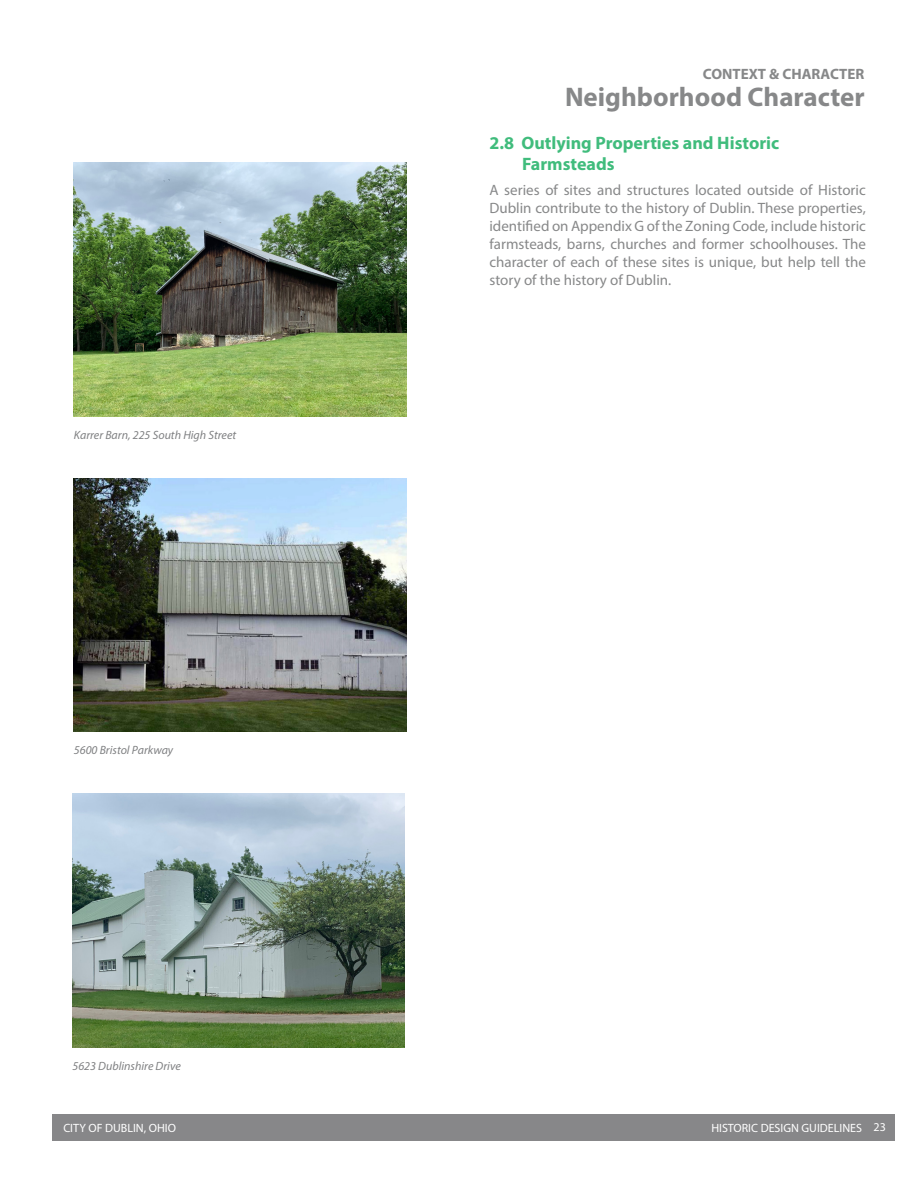
<style>
.page{position:relative;width:918px;height:1188px;background:#fff}
.page>*{position:absolute;margin:0;border:0;box-sizing:border-box;transform-origin:0 0}
.Header_Chapter_Topic{font:700 27px "Myriad Pro";color:#878889}
.Body_Text_Heading{font:700 18px/21.6px "Myriad Pro";color:#40bc7c}
.Standard_Body_Text{font:15px/18px "Myriad Pro";color:#878889;text-align:justify}
.Header_Chapter{font:700 15px "Myriad Pro";color:#878889}
.Photo_Graphic_Captions{font:italic 12px "Myriad Pro";color:#808183}
.t1{font:12px "Myriad Pro";color:#fff}
</style>
<div class="page">
<div style="left:52px;top:1114px;width:844px;height:27px;background:#878789"></div>
<img style="left:74px;top:163px;width:332px;height:253px">
<img style="left:74px;top:478px;width:332px;height:254px">
<img style="left:72px;top:794px;width:333px;height:254px">
<p class="Header_Chapter" style="left:703px;top:64px;width:163px">CONTEXT &amp; CHARACTER</p>
<p class="Header_Chapter_Topic" style="left:565px;top:79px;width:301px">Neighborhood Character</p>
<p class="Photo_Graphic_Captions" style="left:74px;top:427px;width:164px">Karrer Barn, 225 South High Street</p>
<p class="Photo_Graphic_Captions" style="left:74px;top:743px;width:101px">5600 Bristol Parkway</p>
<p class="Photo_Graphic_Captions" style="left:72px;top:1059px;width:110px">5623 Dublinshire Drive</p>
<p class="Body_Text_Heading" style="left:522px;top:131px;width:259px;text-indent:-33px">2.8 Outlying Properties and Historic<br>Farmsteads</p>
<p class="Standard_Body_Text" style="left:489px;top:181px;width:378px">A series of sites and structures located outside of Historic Dublin contribute to the history of Dublin. These properties, identified on Appendix G of the Zoning Code, include historic farmsteads, barns, churches and former schoolhouses. The character of each of these sites is unique, but help tell the story of the history of Dublin.</p>
<p class="t1" style="left:63px;top:1120px;width:114px">CITY OF DUBLIN, OHIO</p>
<p class="t1" style="left:711px;top:1120px;width:176px">HISTORIC DESIGN GUIDELINES 23</p>
</div>
